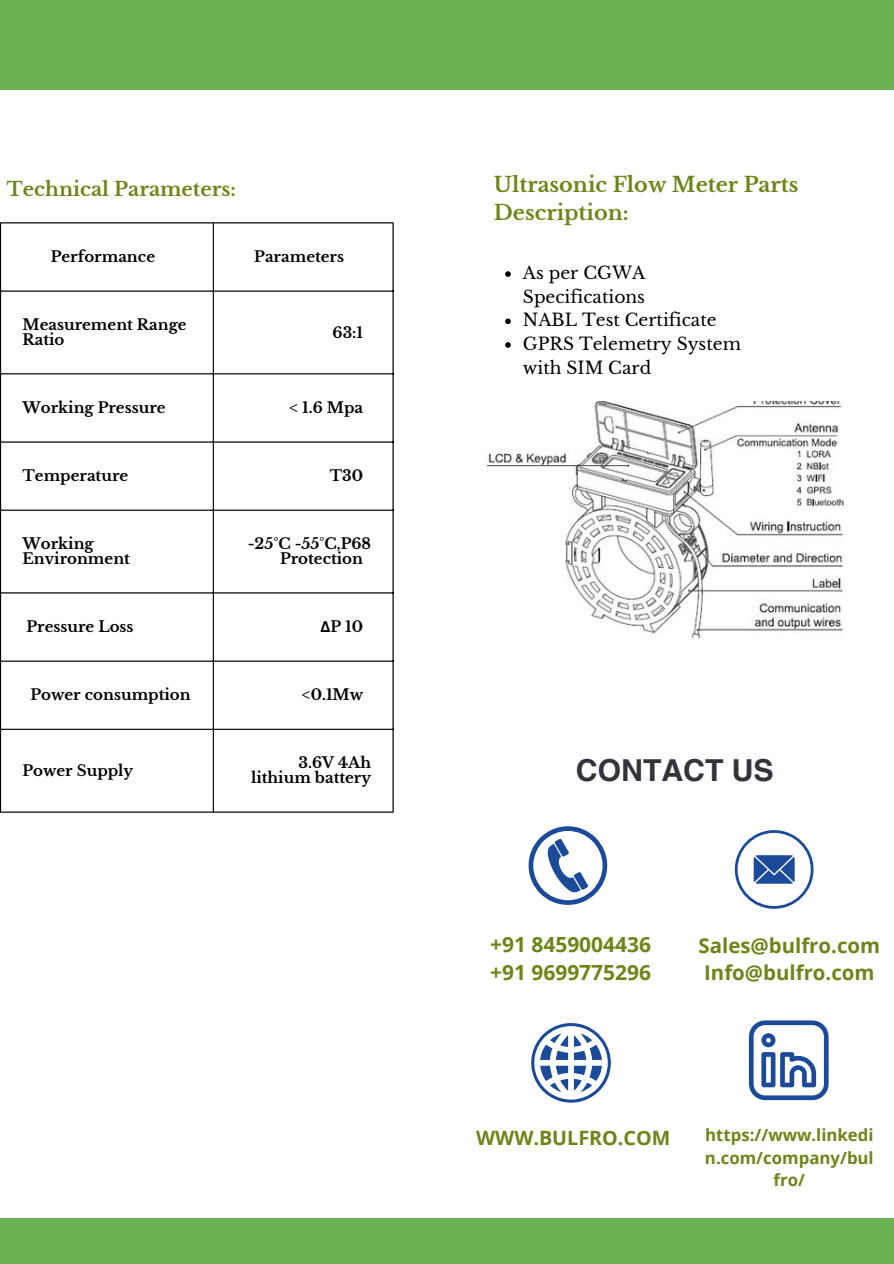
<style>
.page{position:relative;width:894px;height:1264px;background:#fff}
.page>*{position:absolute;margin:0;border:0;box-sizing:border-box;transform-origin:0 0}
.t1{font:700 30.3px "Helvetica World";color:#31343b}
.t2{font:700 20.85px/28.5px "Open Sans";color:#6c8617}
.t3{font:700 20.7px/28.2px "Libre Baskerville";color:#6c8617}
.t4{font:700 20.4px/27.8px "Open Sans";color:#6c8617}
.t5{font:700 19.65px "Open Sans";color:#6c8617}
.t6{font:700 19.35px "Libre Baskerville";color:#6c8617}
.t7{font:17.1px/23.7px "Libre Baskerville";color:#000}
.t8{font:700 16.8px/22.5px "Open Sans";color:#6c8617;text-align:center}
.t9{font:700 15px/14.7px "Libre Baskerville";color:#000}
.s1{font-family:"Noto Sans"}
</style>
<div class="page">
<svg style="left:528px;top:826px;width:79px;height:78px"></svg>
<svg style="left:531px;top:1023px;width:79px;height:79px"></svg>
<svg style="left:734px;top:830px;width:79px;height:78px"></svg>
<svg style="left:748px;top:1020px;width:80px;height:80px"></svg>
<hr style="left:0;top:223px;width:1px;height:588px;background:#000">
<hr style="left:213px;top:223px;width:1px;height:588px;background:#000">
<hr style="left:392px;top:223px;width:1px;height:588px;background:#000">
<hr style="left:0;top:222px;width:393px;height:1px;background:#000">
<hr style="left:0;top:290px;width:393px;height:1px;background:#000">
<hr style="left:0;top:373px;width:393px;height:1px;background:#000">
<hr style="left:0;top:441px;width:393px;height:1px;background:#000">
<hr style="left:0;top:509px;width:393px;height:1px;background:#000">
<hr style="left:0;top:592px;width:393px;height:1px;background:#000">
<hr style="left:0;top:660px;width:393px;height:1px;background:#000">
<hr style="left:0;top:728px;width:393px;height:2px;background:#000">
<hr style="left:0;top:811px;width:393px;height:1px;background:#000">
<img style="left:487px;top:401px;width:355px;height:236px">
<svg style="left:505px;top:271px;width:5px;height:6px"></svg>
<svg style="left:505px;top:318px;width:5px;height:6px"></svg>
<svg style="left:505px;top:342px;width:5px;height:6px"></svg>
<div style="left:0;top:0;width:893px;height:89px;background:#6eb152"></div>
<div style="left:0;top:1217px;width:893px;height:46px;background:#6eb152"></div>
<h3 class="t6" style="left:7px;top:178px;width:230px">Technical Parameters:</h3>
<p class="t9" style="left:51px;top:249px;width:106px">Performance</p>
<p class="t9" style="left:254px;top:249px;width:91px">Parameters</p>
<p class="t9" style="left:23px;top:317px;width:166px">Measurement Range<br>Ratio</p>
<p class="t9" style="left:332px;top:325px;width:32px">63:1</p>
<p class="t9" style="left:23px;top:400px;width:144px">Working Pressure</p>
<p class="t9" style="left:289px;top:400px;width:75px">&lt; 1.6 Mpa</p>
<p class="t9" style="left:23px;top:468px;width:107px">Temperature</p>
<p class="t9" style="left:330px;top:468px;width:35px">T30</p>
<p class="t9" style="left:23px;top:536px;width:109px">Working<br>Environment</p>
<p class="t9" style="left:280px;top:536px;width:93px;text-indent:-32px">-25°C -55°C,P68<br>Protection</p>
<p class="t9" style="left:26px;top:619px;width:109px">Pressure Loss</p>
<p class="t9" style="left:320px;top:619px;width:44px"><span class="s1">Δ</span>P 10</p>
<h3 class="t9" style="left:30px;top:687px;width:162px">Power consumption</h3>
<p class="t9" style="left:302px;top:687px;width:63px">&lt;0.1Mw</p>
<p class="t9" style="left:23px;top:763px;width:112px">Power Supply</p>
<p class="t9" style="left:251px;top:755px;width:121px;text-align:right">3.6V 4Ah lithium battery</p>
<p class="t3" style="left:493px;top:171px;width:306px">Ultrasonic Flow Meter Parts<br>Description:</p>
<p class="t7" style="left:523px;top:261px;width:124px">As per CGWA<br>Specifications</p>
<p class="t7" style="left:523px;top:308px;width:195px">NABL Test Certificate</p>
<h3 class="t7" style="left:523px;top:332px;width:219px">GPRS Telemetry System with SIM Card</h3>
<p class="t1" style="left:575px;top:745px;width:199px">CONTACT US</p>
<p class="t2" style="left:490px;top:929px;width:162px">+91 8459004436 +91 9699775296</p>
<p class="t4" style="left:698px;top:930px;width:183px">Sales@bulfro.com<br>Info@bulfro.com</p>
<p class="t5" style="left:476px;top:1124px;width:195px">WWW.BULFRO.COM</p>
<h3 class="t8" style="left:704px;top:1123px;width:170px">https://www.linkedi n.com/company/bul fro/</h3>
</div>
